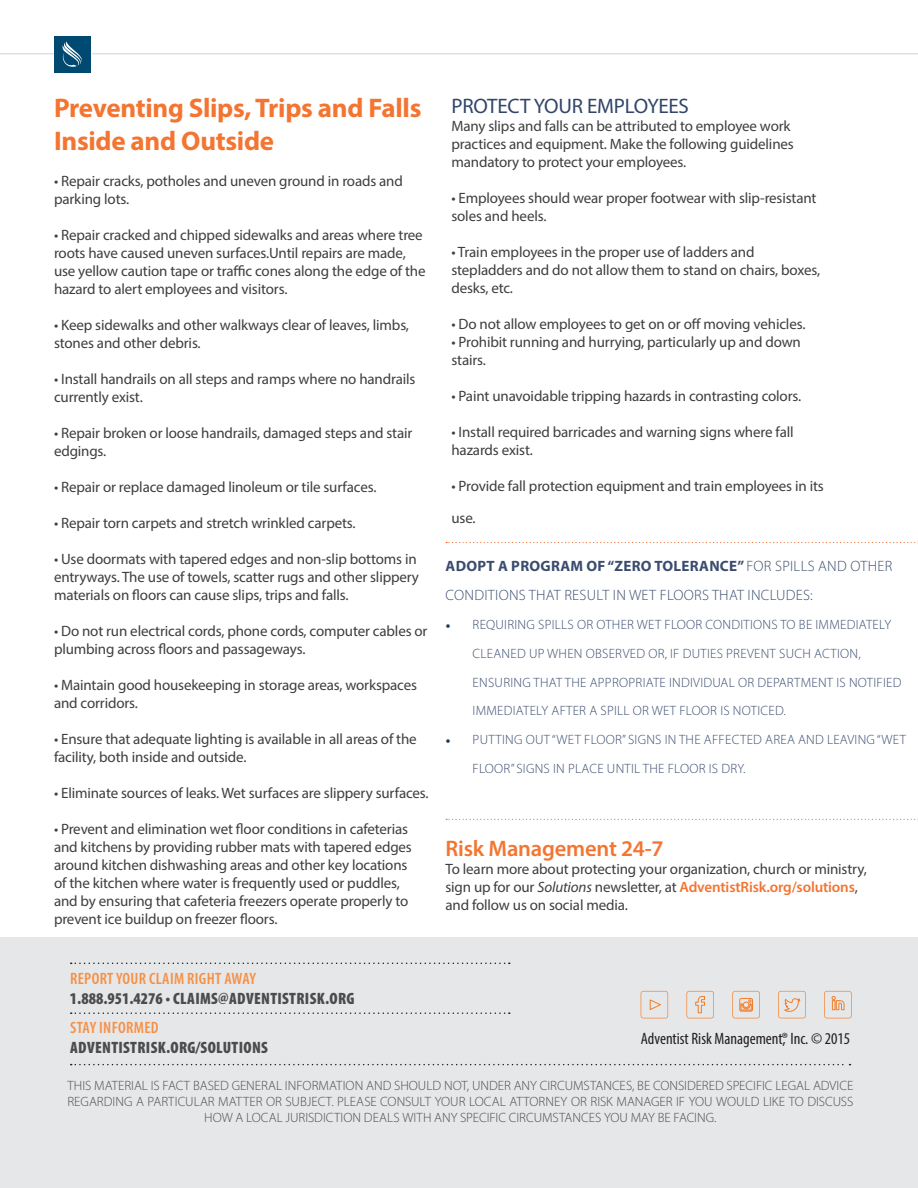
<style>
.page{position:relative;width:918px;height:1188px;background:#fff}
.page>*{position:absolute;margin:0;border:0;box-sizing:border-box;transform-origin:0 0}
.t1{font:700 27px/32.4px "Myriad Pro";letter-spacing:-.01em;color:#f37531}
.t2{font:600 22.5px "Myriad Pro";letter-spacing:-.01em;color:#f37531}
.t3{font:21px "Myriad Pro";letter-spacing:-.01em;color:#324669}
.t4{font:900 condensed 16.5px "Myriad Pro";letter-spacing:.02em;color:#4b4c4d}
.t5{font:600 condensed 16.5px "Myriad Pro";letter-spacing:.02em;color:#f69044}
.t6{font:condensed 16.5px "Myriad Pro";color:#231f20}
.t7{font:15px/18px "Myriad Pro";letter-spacing:-.01em;color:#3e3e3f}
.t8{font:300 15px/28.8px "Myriad Pro";letter-spacing:.02em;color:#3a4c6f}
.t9{font:300 13.5px/28.8px "Myriad Pro";letter-spacing:.02em;color:#3a4c6f}
.t10{font:300 13.5px/16.2px "Myriad Pro";color:#4b4c4d;text-align:center}
.s1{font-weight:700}
.s2{font-family:"Minion Pro";font-weight:400;color:#1b3a5f}
.s3{font-style:italic}
.s4{font-weight:600;color:#f37531}
</style>
<div class="page">
<hr style="left:0;top:54px;width:918px;height:1px;background:#d1d2d4">
<svg style="left:54px;top:72px;width:37px;height:1px"></svg>
<div style="left:54px;top:36px;width:37px;height:36px;background:#004970"></div>
<svg style="left:62px;top:41px;width:20px;height:26px"></svg>
<svg style="left:446px;top:542px;width:472px;height:1px"></svg>
<svg style="left:446px;top:819px;width:472px;height:1px"></svg>
<div style="left:0;top:937px;width:918px;height:251px;background:#e6e7e9"></div>
<svg style="left:71px;top:963px;width:439px;height:1px"></svg>
<svg style="left:71px;top:1012px;width:439px;height:2px"></svg>
<svg style="left:71px;top:1064px;width:780px;height:1px"></svg>
<svg style="left:686px;top:991px;width:28px;height:27px"></svg>
<svg style="left:732px;top:991px;width:28px;height:27px"></svg>
<svg style="left:824px;top:991px;width:28px;height:27px"></svg>
<svg style="left:778px;top:991px;width:28px;height:27px"></svg>
<svg style="left:641px;top:991px;width:27px;height:27px"></svg>
<h1 class="t1" style="left:54px;top:91px;width:369px">Preventing Slips, Trips and Falls<br>Inside and Outside</h1>
<p class="t7" style="left:54px;top:171px;width:350px">• Repair cracks, potholes and uneven ground in roads and parking lots.</p>
<p class="t7" style="left:54px;top:225px;width:373px">• Repair cracked and chipped sidewalks and areas where tree roots have caused uneven surfaces.Until repairs are made, use yellow caution tape or traffic cones along the edge of the hazard to alert employees and visitors.</p>
<p class="t7" style="left:54px;top:315px;width:357px">• Keep sidewalks and other walkways clear of leaves, limbs, stones and other debris.</p>
<p class="t7" style="left:54px;top:369px;width:363px">• Install handrails on all steps and ramps where no handrails currently exist.</p>
<p class="t7" style="left:54px;top:423px;width:360px">• Repair broken or loose handrails, damaged steps and stair edgings.</p>
<p class="t7" style="left:54px;top:477px;width:324px">• Repair or replace damaged linoleum or tile surfaces.</p>
<p class="t7" style="left:54px;top:513px;width:303px">• Repair torn carpets and stretch wrinkled carpets.</p>
<p class="t7" style="left:54px;top:549px;width:367px">• Use doormats with tapered edges and non-slip bottoms in entryways. The use of towels, scatter rugs and other slippery materials on floors can cause slips, trips and falls.</p>
<p class="t7" style="left:54px;top:621px;width:375px">• Do not run electrical cords, phone cords, computer cables or plumbing across floors and passageways.</p>
<p class="t7" style="left:54px;top:675px;width:365px">• Maintain good housekeeping in storage areas, workspaces and corridors.</p>
<p class="t7" style="left:54px;top:729px;width:364px">• Ensure that adequate lighting is available in all areas of the facility, both inside and outside.</p>
<p class="t7" style="left:54px;top:783px;width:376px">• Eliminate sources of leaks. Wet surfaces are slippery surfaces.</p>
<p class="t7" style="left:54px;top:819px;width:359px">• Prevent and elimination wet floor conditions in cafeterias and kitchens by providing rubber mats with tapered edges around kitchen dishwashing areas and other key locations of the kitchen where water is frequently used or puddles, and by ensuring that cafeteria freezers operate properly to prevent ice buildup on freezer floors.</p>
<h3 class="t3" style="left:451px;top:93px;width:239px">PROTECT YOUR EMPLOYEES</h3>
<p class="t7" style="left:451px;top:116px;width:344px">Many slips and falls can be attributed to employee work practices and equipment. Make the following guidelines mandatory to protect your employees.</p>
<p class="t7" style="left:451px;top:188px;width:367px">• Employees should wear proper footwear with slip-resistant soles and heels.</p>
<p class="t7" style="left:451px;top:242px;width:370px">• Train employees in the proper use of ladders and stepladders and do not allow them to stand on chairs, boxes, desks, etc.</p>
<p class="t7" style="left:451px;top:314px;width:356px">• Do not allow employees to get on or off moving vehicles.</p>
<p class="t7" style="left:451px;top:332px;width:351px">• Prohibit running and hurrying, particularly up and down stairs.</p>
<p class="t7" style="left:451px;top:386px;width:351px">• Paint unavoidable tripping hazards in contrasting colors.</p>
<p class="t7" style="left:451px;top:422px;width:344px">• Install required barricades and warning signs where fall hazards exist.</p>
<p class="t7" style="left:451px;top:469px;width:374px;line-height:32.4px">• Provide fall protection equipment and train employees in its use.</p>
<p class="t8" style="left:446px;top:552px;width:448px"><span class="s1">ADOPT A PROGRAM OF “ZERO TOLERANCE”</span> FOR SPILLS AND OTHER<br>CONDITIONS THAT RESULT IN WET FLOORS THAT INCLUDES:</p>
<p class="t9" style="left:473px;top:610px;width:430px;text-indent:-27px"><span class="s2">•</span> REQUIRING SPILLS OR OTHER WET FLOOR CONDITIONS TO BE IMMEDIATELY CLEANED UP WHEN OBSERVED OR, IF DUTIES PREVENT SUCH ACTION, ENSURING THAT THE APPROPRIATE INDIVIDUAL OR DEPARTMENT IS NOTIFIED IMMEDIATELY AFTER A SPILL OR WET FLOOR IS NOTICED.</p>
<p class="t9" style="left:473px;top:725px;width:435px;text-indent:-27px"><span class="s2">•</span> PUTTING OUT “WET FLOOR” SIGNS IN THE AFFECTED AREA AND LEAVING “WET<br>FLOOR” SIGNS IN PLACE UNTIL THE FLOOR IS DRY.</p>
<h2 class="t2" style="left:446px;top:834px;width:220px">Risk Management 24-7</h2>
<p class="t7" style="left:446px;top:859px;width:423px">To learn more about protecting your organization, church or ministry, sign up for our <span class="s3">Solutions</span> newsletter, at <span class="s4">AdventistRisk.org/solutions</span>, and follow us on social media.</p>
<p class="t5" style="left:70px;top:969px;width:187px">REPORT YOUR CLAIM RIGHT AWAY</p>
<p class="t4" style="left:70px;top:988px;width:286px">1.888.951.4276 • CLAIMS@ADVENTISTRISK.ORG</p>
<p class="t5" style="left:70px;top:1017px;width:90px">STAY INFORMED</p>
<p class="t4" style="left:70px;top:1037px;width:199px">ADVENTISTRISK.ORG/SOLUTIONS</p>
<p class="t6" style="left:641px;top:1028px;width:211px">Adventist Risk Management,® Inc. © 2015</p>
<p class="t10" style="left:67px;top:1077px;width:787px">THIS MATERIAL IS FACT BASED GENERAL INFORMATION AND SHOULD NOT, UNDER ANY CIRCUMSTANCES, BE CONSIDERED SPECIFIC LEGAL ADVICE<br>REGARDING A PARTICULAR MATTER OR SUBJECT. PLEASE CONSULT YOUR LOCAL ATTORNEY OR RISK MANAGER IF YOU WOULD LIKE TO DISCUSS<br>HOW A LOCAL JURISDICTION DEALS WITH ANY SPECIFIC CIRCUMSTANCES YOU MAY BE FACING.</p>
</div>
